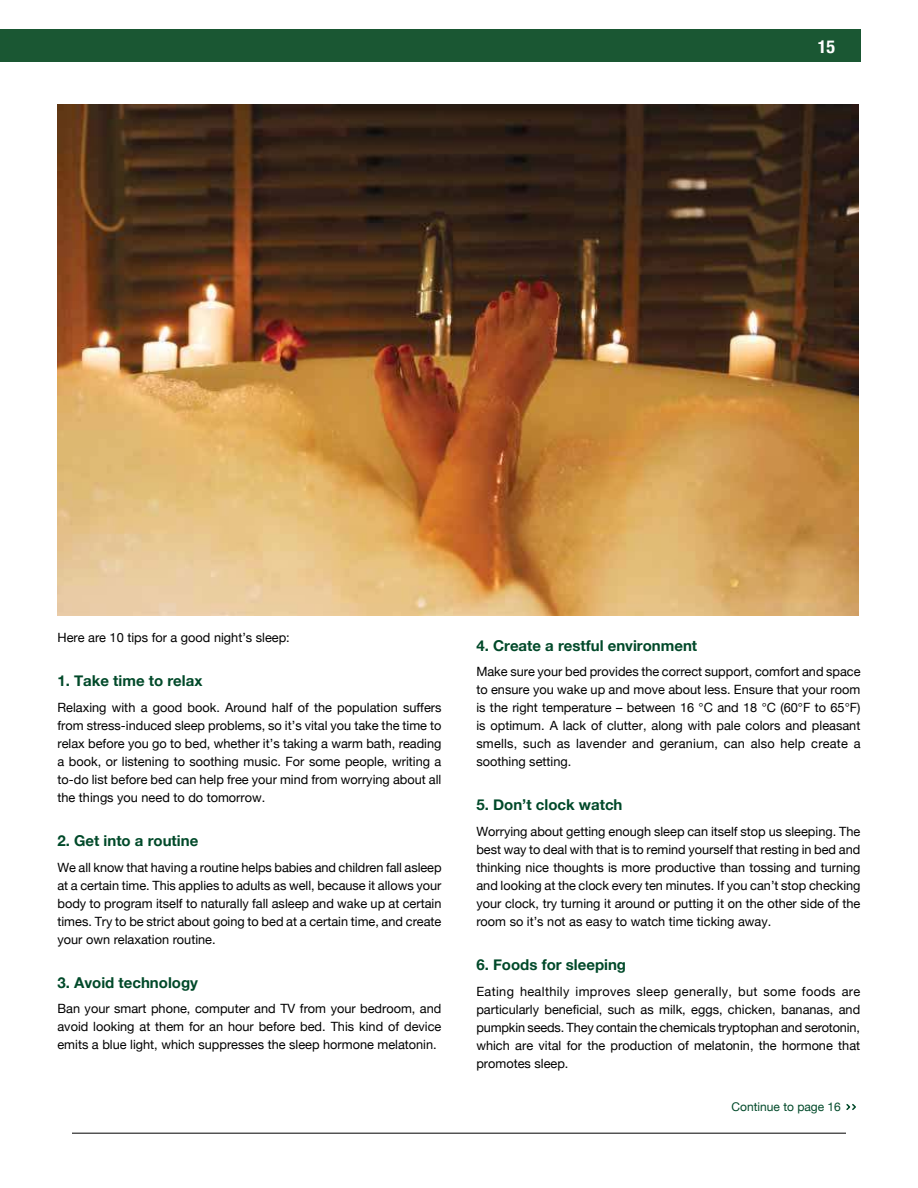
<style>
.page{position:relative;width:918px;height:1188px;background:#fff}
.page>*{position:absolute;margin:0;border:0;box-sizing:border-box;transform-origin:0 0}
.t1{font:700 condensed 18px "Helvetica Neue";color:#fff}
.t2{font:700 15px "Helvetica Neue";color:#014929}
.t3{font:12.75px/18px "Helvetica Neue";color:#000;text-align:justify}
.t4{font:12px "Helvetica Neue";color:#014929}
</style>
<div class="page">
<div style="left:0;top:29px;width:860px;height:33px;background:#1a5733"></div>
<hr style="left:72px;top:1133px;width:774px;height:1px;background:#000">
<svg style="left:846px;top:1104px;width:10px;height:6px"></svg>
<img style="left:57px;top:104px;width:802px;height:511px">
<h1 class="t1" style="left:818px;top:40px;width:19px">15</h1>
<p class="t3" style="left:57px;top:629px;width:234px">Here are 10 tips for a good night’s sleep:</p>
<p class="t2" style="left:57px;top:675px;width:146px">1. Take time to relax</p>
<p class="t3" style="left:57px;top:699px;width:386px">Relaxing with a good book. Around half of the population suffers from stress-induced sleep problems, so it’s vital you take the time to relax before you go to bed, whether it’s taking a warm bath, reading a book, or listening to soothing music. For some people, writing a to-do list before bed can help free your mind from worrying about all the things you need to do tomorrow.</p>
<p class="t2" style="left:57px;top:835px;width:142px">2. Get into a routine</p>
<p class="t3" style="left:57px;top:859px;width:386px">We all know that having a routine helps babies and children fall asleep at a certain time. This applies to adults as well, because it allows your body to program itself to naturally fall asleep and wake up at certain times. Try to be strict about going to bed at a certain time, and create your own relaxation routine.</p>
<p class="t2" style="left:57px;top:977px;width:142px">3. Avoid technology</p>
<p class="t3" style="left:57px;top:1001px;width:386px">Ban your smart phone, computer and TV from your bedroom, and avoid looking at them for an hour before bed. This kind of device emits a blue light, which suppresses the sleep hormone melatonin.</p>
<p class="t2" style="left:476px;top:640px;width:222px">4. Create a restful environment</p>
<p class="t3" style="left:476px;top:663px;width:386px">Make sure your bed provides the correct support, comfort and space to ensure you wake up and move about less. Ensure that your room is the right temperature – between 16 °C and 18 °C (60°F to 65°F) is optimum. A lack of clutter, along with pale colors and pleasant smells, such as lavender and geranium, can also help create a soothing setting.</p>
<p class="t2" style="left:476px;top:799px;width:148px">5. Don’t clock watch</p>
<p class="t3" style="left:476px;top:823px;width:386px">Worrying about getting enough sleep can itself stop us sleeping. The best way to deal with that is to remind yourself that resting in bed and thinking nice thoughts is more productive than tossing and turning and looking at the clock every ten minutes. If you can’t stop checking your clock, try turning it around or putting it on the other side of the room so it’s not as easy to watch time ticking away.</p>
<p class="t2" style="left:476px;top:959px;width:151px">6. Foods for sleeping</p>
<p class="t3" style="left:476px;top:983px;width:385px">Eating healthily improves sleep generally, but some foods are particularly beneficial, such as milk, eggs, chicken, bananas, and pumpkin seeds. They contain the chemicals tryptophan and serotonin, which are vital for the production of melatonin, the hormone that promotes sleep.</p>
<p class="t4" style="left:732px;top:1098px;width:111px">Continue to page 16</p>
</div>
